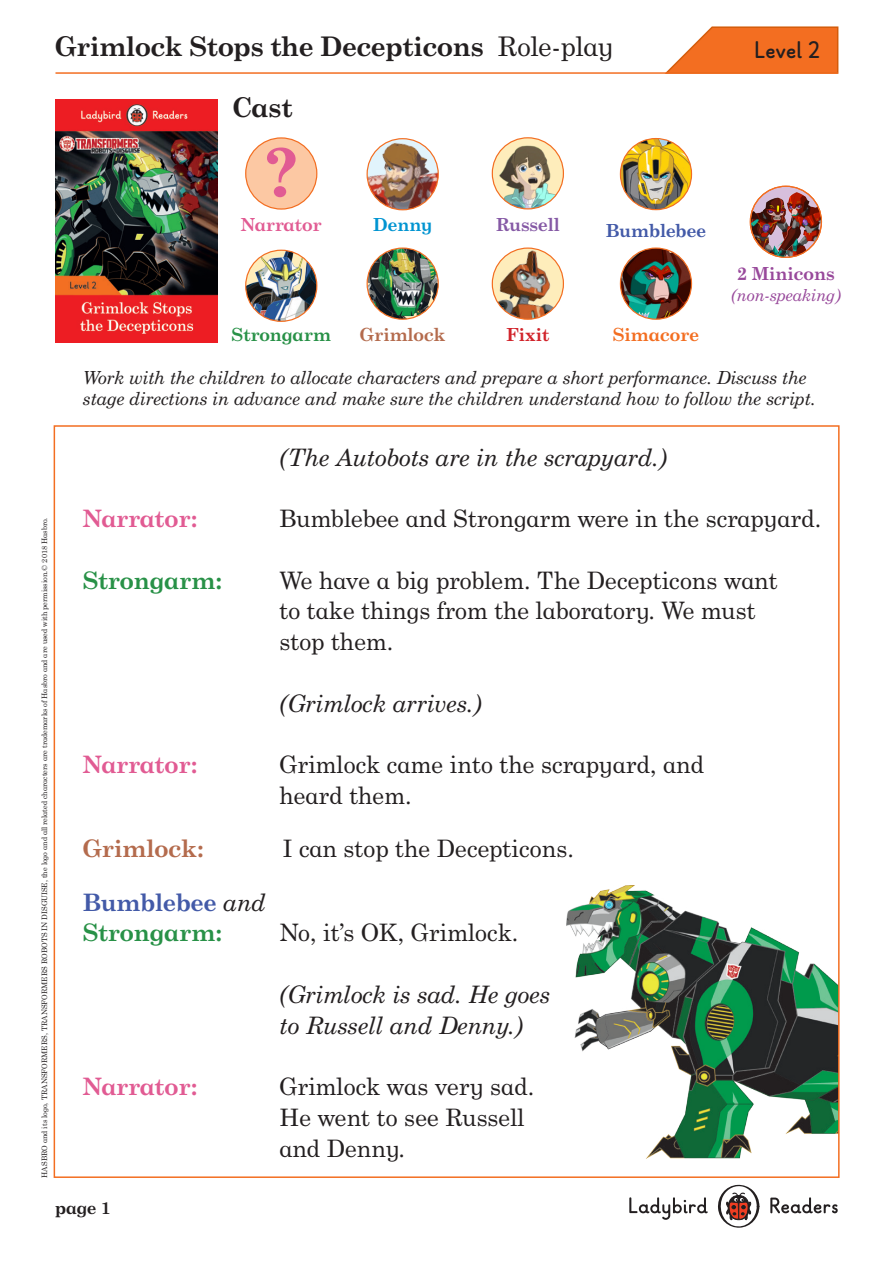
<style>
.page{position:relative;width:893px;height:1263px;background:#fff}
.page>*{position:absolute;margin:0;border:0;box-sizing:border-box;transform-origin:0 0}
.ACTIVITY_TEXT{font:700 65.85px "Century Schlbk Penguin Inf";color:#e15b93;scale:1.12 1}
.ACTIVITY_TEXT-2{font:700 27px "Century Schlbk Penguin Inf";color:#231f20}
.ACTIVITY_TEXT-3{font:24px/30.8px "Century Schlbk Penguin Inf";letter-spacing:.005em;color:#231f20}
.ACTIVITY_TEXT-4{font:italic 24px/30.8px "Century Schlbk Penguin Inf";letter-spacing:.005em;color:#231f20}
.ACTIVITY_TEXT-5{font:700 24px "Century Schlbk Penguin Inf";letter-spacing:.005em;color:#e15b93}
.ACTIVITY_TEXT-6{font:700 24px "Century Schlbk Penguin Inf";letter-spacing:.005em;color:#289147}
.ACTIVITY_TEXT-7{font:700 24px "Century Schlbk Penguin Inf";letter-spacing:.005em;color:#435aa8}
.ACTIVITY_TEXT-8{font:700 24px "Century Schlbk Penguin Inf";letter-spacing:.005em;color:#b46b4d}
.t1{font:700 24px "Ladybird Learning";color:#231f20}
.t2{font:italic 18px/21px "Century Schlbk Penguin Inf";letter-spacing:.005em;color:#231f20}
.ACTIVITY_TEXT-9{font:700 18px "Century Schlbk Penguin Inf";letter-spacing:.005em;color:#289147}
.ACTIVITY_TEXT-10{font:700 18px "Century Schlbk Penguin Inf";letter-spacing:.005em;color:#435aa8}
.ACTIVITY_TEXT-11{font:700 18px "Century Schlbk Penguin Inf";letter-spacing:.005em;color:#98499b}
.ACTIVITY_TEXT-12{font:700 18px "Century Schlbk Penguin Inf";letter-spacing:.005em;color:#e15b93}
.ACTIVITY_TEXT-13{font:700 18px "Century Schlbk Penguin Inf";letter-spacing:.005em;color:#b46b4d}
.ACTIVITY_TEXT-14{font:700 18px "Century Schlbk Penguin Inf";letter-spacing:.005em;color:#f36e21}
.ACTIVITY_TEXT-15{font:700 18px "Century Schlbk Penguin Inf";color:#8559a5}
.ACTIVITY_TEXT-16{font:700 18px "Century Schlbk Penguin Inf";letter-spacing:.005em;color:#0094d1}
.ACTIVITY_TEXT-17{font:700 18px "Century Schlbk Penguin Inf";letter-spacing:.005em;color:#d1232a}
.t3{font:700 17.25px "Century Schlbk Penguin Inf";color:#231f20}
.ACTIVITY_TEXT-18{font:italic 16.5px "Century Schlbk Penguin Inf";letter-spacing:.005em;color:#98499b}
.t4{font:7.5px "Century Schlbk Penguin Inf";color:#231f20}
.s1{font-weight:400}
.s2{font-weight:400;font-style:italic;color:#231f20}
</style>
<div class="page">
<img style="left:566px;top:886px;width:271px;height:272px">
<svg style="left:718px;top:1184px;width:41px;height:44px"></svg>
<svg style="left:629px;top:1197px;width:79px;height:23px"></svg>
<svg style="left:770px;top:1197px;width:68px;height:16px"></svg>
<svg style="left:666px;top:26px;width:173px;height:48px;background:#f38240"></svg>
<hr style="left:55px;top:72px;width:783px;height:2px;background:#f36e21">
<img style="left:367px;top:139px;width:71px;height:71px;border-radius:36px">
<div style="left:367px;top:138px;width:72px;height:72px;border:1px solid #f36e21;border-radius:50%"></div>
<img style="left:620px;top:139px;width:71px;height:71px;border-radius:36px">
<div style="left:620px;top:138px;width:72px;height:72px;border:1px solid #f36e21;border-radius:50%"></div>
<img style="left:492px;top:138px;width:71px;height:71px;border-radius:36px">
<div style="left:492px;top:137px;width:72px;height:72px;border:1px solid #f36e21;border-radius:50%"></div>
<img style="left:55px;top:100px;width:162px;height:242px">
<div style="left:246px;top:138px;width:71px;height:71px;background:#fcc8a3;border-radius:50%"></div>
<div style="left:245px;top:137px;width:72px;height:73px;border:1px solid #f36e21;border-radius:50%"></div>
<img style="left:246px;top:250px;width:71px;height:71px;border-radius:36px">
<div style="left:245px;top:250px;width:72px;height:72px;border:1px solid #f36e21;border-radius:50%"></div>
<img style="left:367px;top:248px;width:71px;height:71px;border-radius:36px">
<div style="left:367px;top:247px;width:72px;height:73px;border:1px solid #f36e21;border-radius:50%"></div>
<img style="left:492px;top:249px;width:71px;height:70px">
<div style="left:492px;top:247px;width:72px;height:73px;border:1px solid #f36e21;border-radius:50%"></div>
<img style="left:620px;top:248px;width:71px;height:71px;border-radius:36px">
<div style="left:620px;top:247px;width:72px;height:73px;border:1px solid #f36e21;border-radius:50%"></div>
<img style="left:750px;top:196px;width:10px;height:51px">
<img style="left:760px;top:186px;width:61px;height:71px">
<div style="left:750px;top:186px;width:72px;height:72px;border:1px solid #f36e21;border-radius:50%"></div>
<p class="ACTIVITY_TEXT-2" style="left:55px;top:30px;width:560px">Grimlock Stops the Decepticons <span class="s1">Role-play</span></p>
<p class="ACTIVITY_TEXT-2" style="left:233px;top:91px;width:61px">Cast</p>
<p class="ACTIVITY_TEXT" style="left:264px;top:133px;width:32px">?</p>
<p class="ACTIVITY_TEXT-12" style="left:241px;top:214px;width:82px">Narrator</p>
<p class="ACTIVITY_TEXT-16" style="left:373px;top:214px;width:61px">Denny</p>
<p class="ACTIVITY_TEXT-15" style="left:496px;top:214px;width:65px">Russell</p>
<p class="ACTIVITY_TEXT-10" style="left:606px;top:219px;width:102px">Bumblebee</p>
<p class="ACTIVITY_TEXT-9" style="left:232px;top:323px;width:101px">Strongarm</p>
<p class="ACTIVITY_TEXT-13" style="left:360px;top:323px;width:87px">Grimlock</p>
<p class="ACTIVITY_TEXT-17" style="left:506px;top:323px;width:44px">Fixit</p>
<p class="ACTIVITY_TEXT-14" style="left:613px;top:323px;width:88px">Simacore</p>
<p class="t1" style="left:755px;top:36px;width:67px">Level 2</p>
<p class="ACTIVITY_TEXT-11" style="left:737px;top:262px;width:99px">2 Minicons</p>
<p class="ACTIVITY_TEXT-18" style="left:731px;top:285px;width:111px">(non-speaking)</p>
<p class="t2" style="left:83px;top:367px;width:734px">Work with the children to allocate characters and prepare a short performance. Discuss the stage directions in advance and make sure the children understand how to follow the script.</p>
<p class="t4" style="left:40px;top:1178px;width:662px;rotate:-90deg">HASBRO and its logo, TRANSFORMERS, TRANSFORMERS ROBOTS IN DISGUISE, the logo and all related characters are trademarks of Hasbro and are used with permission.© 2018 Hasbro.</p>
<p class="ACTIVITY_TEXT-4" style="left:279px;top:441px;width:389px">(The Autobots are in the scrapyard.)</p>
<p class="ACTIVITY_TEXT-5" style="left:83px;top:504px;width:116px">Narrator:</p>
<p class="ACTIVITY_TEXT-3" style="left:279px;top:503px;width:543px">Bumblebee and Strongarm were in the scrapyard.</p>
<p class="ACTIVITY_TEXT-6" style="left:83px;top:565px;width:141px">Strongarm:</p>
<p class="ACTIVITY_TEXT-3" style="left:279px;top:564px;width:500px">We have a big problem. The Decepticons want to take things from the laboratory. We must stop them.</p>
<p class="ACTIVITY_TEXT-4" style="left:279px;top:687px;width:203px">(Grimlock arrives.)</p>
<p class="ACTIVITY_TEXT-5" style="left:83px;top:750px;width:116px">Narrator:</p>
<p class="ACTIVITY_TEXT-3" style="left:279px;top:749px;width:426px">Grimlock came into the scrapyard, and heard them.</p>
<p class="ACTIVITY_TEXT-8" style="left:83px;top:834px;width:122px">Grimlock:</p>
<p class="ACTIVITY_TEXT-3" style="left:283px;top:833px;width:293px">I can stop the Decepticons.</p>
<p class="ACTIVITY_TEXT-7" style="left:83px;top:887px;width:184px">Bumblebee <span class="s2">and</span></p>
<p class="ACTIVITY_TEXT-6" style="left:83px;top:918px;width:141px">Strongarm:</p>
<p class="ACTIVITY_TEXT-3" style="left:279px;top:917px;width:241px">No, it’s OK, Grimlock.</p>
<p class="ACTIVITY_TEXT-4" style="left:279px;top:978px;width:272px">(Grimlock is sad. He goes to Russell and Denny.)</p>
<p class="ACTIVITY_TEXT-5" style="left:83px;top:1072px;width:116px">Narrator:</p>
<p class="ACTIVITY_TEXT-3" style="left:279px;top:1070px;width:256px">Grimlock was very sad.<br>He went to see Russell and Denny.</p>
<p class="t3" style="left:55px;top:1197px;width:57px">page 1</p>
</div>
